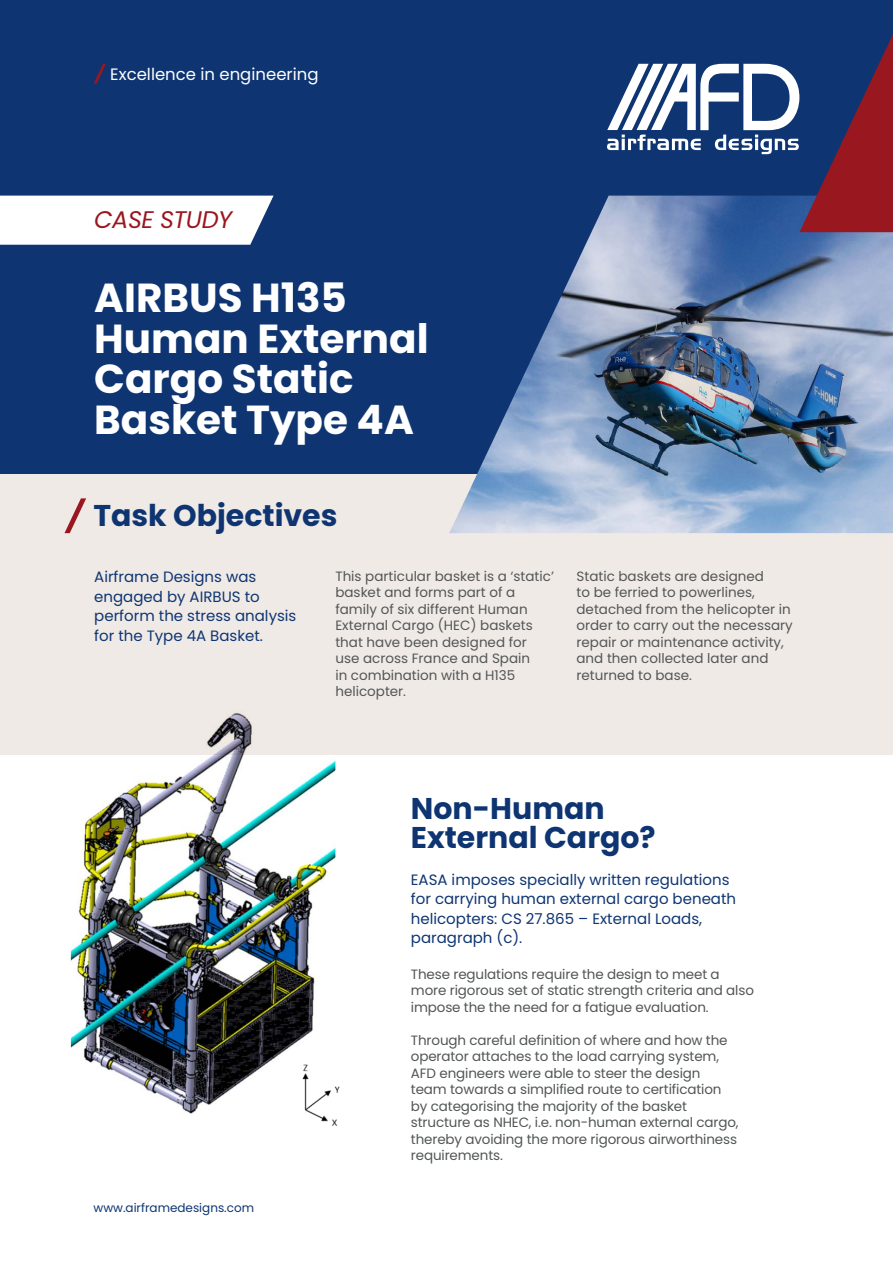
<style>
.page{position:relative;width:893px;height:1263px;background:#fff}
.page>*{position:absolute;margin:0;border:0;box-sizing:border-box;transform-origin:0 0}
.t1{font:700 40.5px/40.5px "Poppins";color:#fff}
.t2{font:700 30px/28.5px "Poppins";color:#0e3572}
.t3{font:italic 24px "Poppins";letter-spacing:-.02em;color:#99171f}
.t4{font:16.5px "Poppins";color:#fff}
.t5{font:15px/19.5px "Poppins";color:#0e3572}
.t6{font:13.5px/16.5px "Poppins";letter-spacing:-.01em;color:#535656}
.t7{font:12px "Poppins";color:#0e3572}
</style>
<div class="page">
<div style="left:0;top:299px;width:893px;height:456px;background:#f0eae6"></div>
<div style="left:0;top:0;width:893px;height:474px;background:#0e3572"></div>
<img style="left:449px;top:199px;width:444px;height:334px">
<div style="left:0;top:196px;width:274px;height:49px;background:#fff"></div>
<svg style="left:94px;top:64px;width:12px;height:20px"></svg>
<svg style="left:64px;top:498px;width:22px;height:35px"></svg>
<svg style="left:607px;top:34px;width:286px;height:198px"></svg>
<img style="left:71px;top:713px;width:264px;height:401px">
<img style="left:288px;top:1054px;width:52px;height:72px">
<p class="t4" style="left:110px;top:64px;width:210px">Excellence in engineering</p>
<h3 class="t3" style="left:94px;top:206px;width:139px">CASE STUDY</h3>
<h1 class="t1" style="left:94px;top:278px;width:336px">AIRBUS H135<br>Human External<br>Cargo Static<br>Basket Type 4A</h1>
<h2 class="t2" style="left:93px;top:502px;width:246px">Task Objectives</h2>
<p class="t5" style="left:94px;top:567px;width:204px">Airframe Designs was engaged by AIRBUS to perform the stress analysis for the Type 4A Basket.</p>
<p class="t6" style="left:335px;top:568px;width:220px">This particular basket is a ‘static’ basket and forms part of a family of six different Human<br>External Cargo (HEC) baskets that have been designed for use across France and Spain<br>in combination with a H135 helicopter.</p>
<p class="t6" style="left:576px;top:568px;width:218px">Static baskets are designed<br>to be ferried to powerlines, detached from the helicopter in order to carry out the necessary repair or maintenance activity, and then collected later and returned to base.</p>
<h2 class="t2" style="left:411px;top:795px;width:246px">Non-Human<br>External Cargo?</h2>
<p class="t5" style="left:411px;top:870px;width:327px">EASA imposes specially written regulations for carrying human external cargo beneath helicopters: CS 27.865 – External Loads, paragraph (c).</p>
<p class="t7" style="left:94px;top:1201px;width:162px">www.airframedesigns.com</p>
<p class="t6" style="left:411px;top:966px;width:345px">These regulations require the design to meet a more rigorous set of static strength criteria and also impose the the need for a fatigue evaluation.</p>
<p class="t6" style="left:411px;top:1032px;width:329px">Through careful definition of where and how the operator attaches to the load carrying system, AFD engineers were able to steer the design team towards a simplified route to certification by categorising the majority of the basket structure as NHEC, i.e. non-human external cargo, thereby avoiding the more rigorous airworthiness requirements.</p>
</div>
